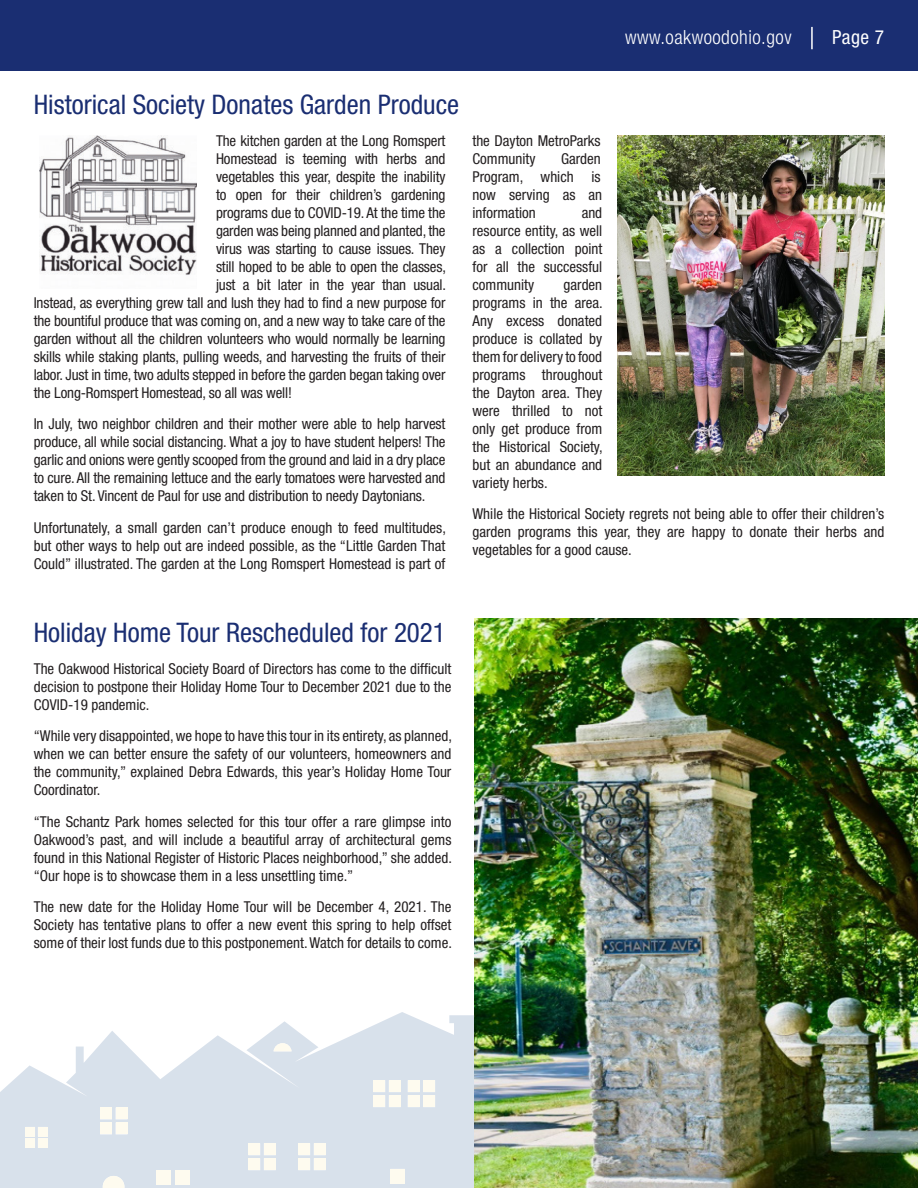
<style>
.page{position:relative;width:918px;height:1188px;background:#fff}
.page>*{position:absolute;margin:0;border:0;box-sizing:border-box;transform-origin:0 0}
.City_Head{font:condensed 27px "Helvetica Neue LT Std";color:#1a2e72}
.t1{font:300 condensed 19.5px "Helvetica Neue LT Std";letter-spacing:.025em;color:#fff}
.t2{font:condensed 19.5px "Helvetica Neue LT Std";color:#fff}
.Body_Copy_small{font:condensed 15px/18px "Helvetica Neue LT Std";letter-spacing:-.01em;color:#231f20;text-align:justify}
</style>
<div class="page">
<svg style="left:0;top:1012px;width:474px;height:176px;fill:#d8e1eb"></svg>
<div style="left:408px;top:1095px;width:12px;height:12px;background:#fefbef"></div>
<div style="left:423px;top:1095px;width:12px;height:12px;background:#fefbef"></div>
<div style="left:423px;top:1080px;width:12px;height:12px;background:#fefbef"></div>
<div style="left:408px;top:1080px;width:12px;height:12px;background:#fefbef"></div>
<div style="left:373px;top:1080px;width:12px;height:12px;background:#fefbef"></div>
<div style="left:389px;top:1080px;width:12px;height:12px;background:#fefbef"></div>
<div style="left:389px;top:1095px;width:12px;height:12px;background:#fefbef"></div>
<div style="left:373px;top:1095px;width:12px;height:12px;background:#fefbef"></div>
<div style="left:391px;top:1169px;width:14px;height:14px;background:#fefbef"></div>
<div style="left:314px;top:1158px;width:12px;height:12px;background:#fefbef"></div>
<div style="left:298px;top:1158px;width:12px;height:12px;background:#fefbef"></div>
<div style="left:298px;top:1143px;width:12px;height:12px;background:#fefbef"></div>
<div style="left:314px;top:1143px;width:12px;height:12px;background:#fefbef"></div>
<svg style="left:274px;top:1043px;width:18px;height:8px"></svg>
<div style="left:248px;top:1143px;width:12px;height:12px;background:#fefbef"></div>
<div style="left:264px;top:1143px;width:12px;height:12px;background:#fefbef"></div>
<div style="left:264px;top:1158px;width:12px;height:12px;background:#fefbef"></div>
<div style="left:248px;top:1158px;width:12px;height:12px;background:#fefbef"></div>
<div style="left:175px;top:1170px;width:15px;height:15px;background:#fefbef"></div>
<div style="left:157px;top:1170px;width:14px;height:15px;background:#fefbef"></div>
<div style="left:100px;top:1108px;width:12px;height:11px;background:#fefbef"></div>
<div style="left:116px;top:1108px;width:11px;height:11px;background:#fefbef"></div>
<div style="left:116px;top:1123px;width:11px;height:11px;background:#fefbef"></div>
<div style="left:100px;top:1123px;width:12px;height:11px;background:#fefbef"></div>
<div style="left:26px;top:1127px;width:9px;height:9px;background:#fefbef"></div>
<div style="left:38px;top:1127px;width:9px;height:9px;background:#fefbef"></div>
<div style="left:38px;top:1139px;width:9px;height:9px;background:#fefbef"></div>
<div style="left:26px;top:1139px;width:9px;height:9px;background:#fefbef"></div>
<svg style="left:103px;top:1176px;width:21px;height:12px"></svg>
<img style="left:617px;top:135px;width:267px;height:340px">
<img style="left:474px;top:619px;width:444px;height:569px">
<img style="left:40px;top:135px;width:157px;height:140px">
<div style="left:0;top:0;width:918px;height:71px;background:#1a2e72"></div>
<hr style="left:811px;top:27px;width:2px;height:22px;background:#fff">
<h2 class="t1" style="left:625px;top:26px;width:168px">www.oakwoodohio.gov</h2>
<h2 class="t2" style="left:832px;top:26px;width:54px">Page 7</h2>
<p class="City_Head" style="left:34px;top:89px;width:427px">Historical Society Donates Garden Produce</p>
<p class="Body_Copy_small" style="left:216px;top:131px;width:231px">The kitchen garden at the Long Romspert</p>
<p class="Body_Copy_small" style="left:216px;top:149px;width:231px">Homestead is teeming with herbs and</p>
<p class="Body_Copy_small" style="left:216px;top:167px;width:231px">vegetables this year, despite the inability</p>
<p class="Body_Copy_small" style="left:216px;top:185px;width:231px">to open for their children’s gardening</p>
<p class="Body_Copy_small" style="left:216px;top:203px;width:231px">programs due to COVID-19. At the time the</p>
<p class="Body_Copy_small" style="left:216px;top:221px;width:231px">garden was being planned and planted, the</p>
<p class="Body_Copy_small" style="left:216px;top:239px;width:231px">virus was starting to cause issues. They</p>
<p class="Body_Copy_small" style="left:216px;top:257px;width:232px">still hoped to be able to open the classes,</p>
<p class="Body_Copy_small" style="left:216px;top:275px;width:232px">just a bit later in the year than usual.</p>
<p class="Body_Copy_small" style="left:34px;top:293px;width:413px">Instead, as everything grew tall and lush they had to find a new purpose for</p>
<p class="Body_Copy_small" style="left:34px;top:311px;width:413px">the bountiful produce that was coming on, and a new way to take care of the</p>
<p class="Body_Copy_small" style="left:34px;top:329px;width:413px">garden without all the children volunteers who would normally be learning</p>
<p class="Body_Copy_small" style="left:34px;top:347px;width:413px">skills while staking plants, pulling weeds, and harvesting the fruits of their</p>
<p class="Body_Copy_small" style="left:34px;top:365px;width:413px">labor. Just in time, two adults stepped in before the garden began taking over</p>
<p class="Body_Copy_small" style="left:34px;top:383px;width:260px">the Long-Romspert Homestead, so all was well!</p>
<p class="Body_Copy_small" style="left:34px;top:415px;width:413px">In July, two neighbor children and their mother were able to help harvest produce, all while social distancing. What a joy to have student helpers! The garlic and onions were gently scooped from the ground and laid in a dry place to cure. All the remaining lettuce and the early tomatoes were harvested and taken to St. Vincent de Paul for use and distribution to needy Daytonians.</p>
<p class="Body_Copy_small" style="left:34px;top:518px;width:414px">Unfortunately, a small garden can’t produce enough to feed multitudes, but other ways to help out are indeed possible, as the “Little Garden That Could” illustrated. The garden at the Long Romspert Homestead is part of</p>
<p class="Body_Copy_small" style="left:472px;top:131px;width:130px">the Dayton MetroParks<br>Community</p>
<p class="Body_Copy_small" style="left:472px;top:149px;width:131px;text-indent:89px">Garden Program, which is now serving as an information</p>
<p class="Body_Copy_small" style="left:472px;top:203px;width:131px;text-indent:109px">and resource entity, as well as a collection point for all the successful community</p>
<p class="Body_Copy_small" style="left:472px;top:275px;width:132px;text-indent:91px">garden programs in the area.<br>Any excess donated produce is collated by them for delivery to food programs throughout the Dayton area. They were thrilled to not only get produce from the Historical Society, but an abundance and variety herbs.</p>
<p class="Body_Copy_small" style="left:472px;top:505px;width:413px">While the Historical Society regrets not being able to offer their children’s garden programs this year, they are happy to donate their herbs and vegetables for a good cause.</p>
<p class="City_Head" style="left:34px;top:617px;width:414px">Holiday Home Tour Rescheduled for 2021</p>
<p class="Body_Copy_small" style="left:34px;top:660px;width:419px">The Oakwood Historical Society Board of Directors has come to the difficult decision to postpone their Holiday Home Tour to December 2021 due to the COVID-19 pandemic.</p>
<p class="Body_Copy_small" style="left:34px;top:727px;width:420px">“While very disappointed, we hope to have this tour in its entirety, as planned, when we can better ensure the safety of our volunteers, homeowners and the community,” explained Debra Edwards, this year’s Holiday Home Tour Coordinator.</p>
<p class="Body_Copy_small" style="left:34px;top:813px;width:420px">“The Schantz Park homes selected for this tour offer a rare glimpse into Oakwood’s past, and will include a beautiful array of architectural gems found in this National Register of Historic Places neighborhood,” she added. “Our hope is to showcase them in a less unsettling time.”</p>
<p class="Body_Copy_small" style="left:34px;top:898px;width:420px">The new date for the Holiday Home Tour will be December 4, 2021. The Society has tentative plans to offer a new event this spring to help offset some of their lost funds due to this postponement. Watch for details to come.</p>
</div>
